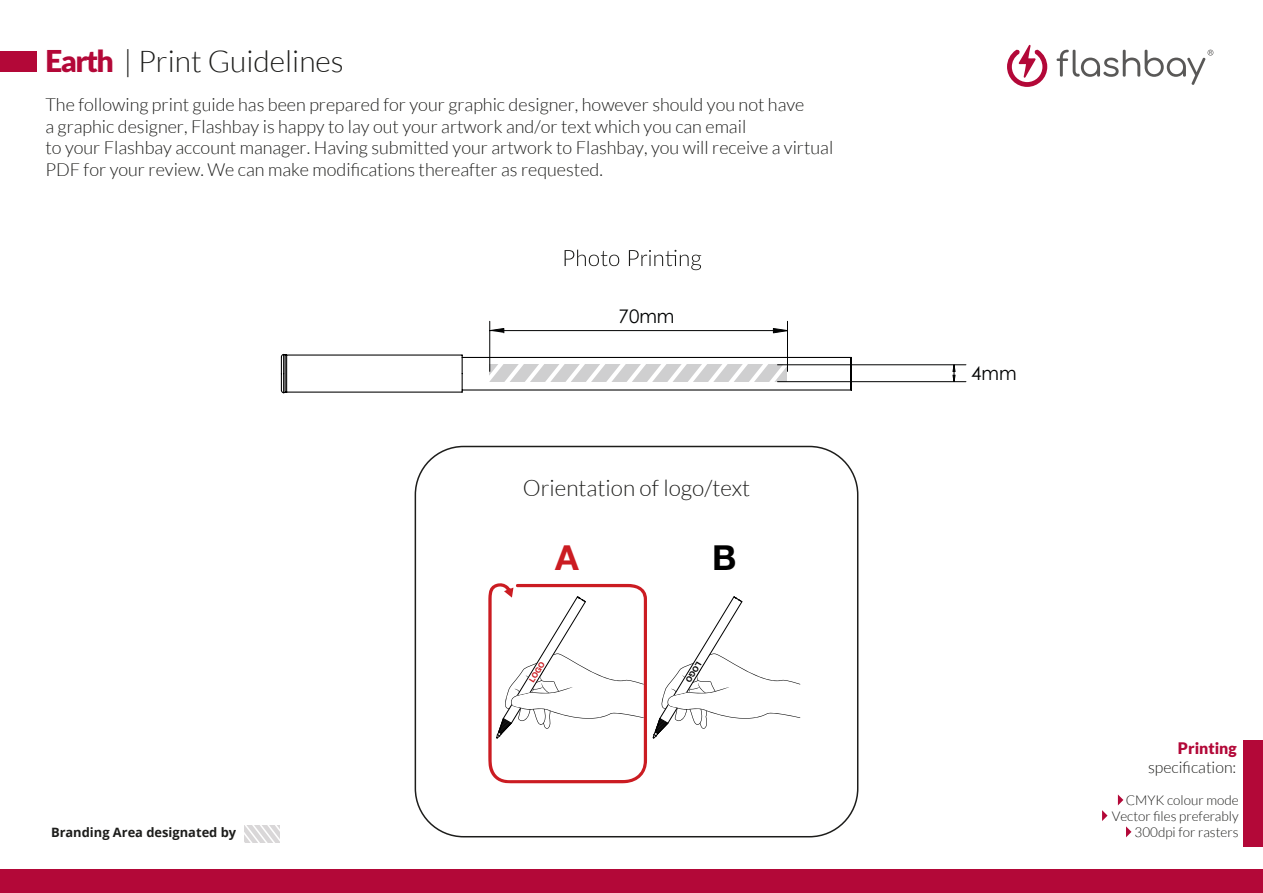
<style>
.page{position:relative;width:1263px;height:893px;background:#fff}
.page>*{position:absolute;margin:0;border:0;box-sizing:border-box;transform-origin:0 0}
.t1{font:700 34.5px "Helvetica Neue LT Pro";color:#cb1c22}
.t2{font:700 34.5px "Helvetica Neue LT Pro";color:#000}
.t3{font:300 30px "Lato";color:#1d1d1b}
.t4{font:300 22.5px "Lato";color:#1d1d1b}
.t5{font:18.75px "Century Gothic";color:#010202}
.t6{font:300 18px/21.6px "Lato";color:#1d1d1b}
.t7{font:300 15.9px "Lato";color:#1d1d1b}
.t8{font:900 15.9px "Lato";color:#b30838}
.t9{font:300 13.5px/16.2px "Lato";color:#1d1d1b;text-align:right}
.t10{font:700 12.9px "Open Sans";color:#1d1d1b}
.t11{font:700 7.8px "Helvetica Neue LT Pro";color:#cb1c22}
.t12{font:700 7.8px "Helvetica Neue LT Pro";color:#000}
.s1{font-weight:900;color:#b30838}
</style>
<div class="page">
<div style="left:1px;top:869px;width:1262px;height:24px;background:#b30838"></div>
<div style="left:1243px;top:740px;width:20px;height:106px;background:#b30838"></div>
<svg style="left:1118px;top:794px;width:5px;height:11px"></svg>
<svg style="left:1102px;top:810px;width:6px;height:11px"></svg>
<svg style="left:1126px;top:826px;width:5px;height:11px"></svg>
<svg style="left:1007px;top:44px;width:40px;height:43px"></svg>
<svg style="left:1057px;top:50px;width:156px;height:35px"></svg>
<div style="left:0;top:51px;width:37px;height:21px;background:#b30838"></div>
<svg style="left:245px;top:825px;width:34px;height:17px"></svg>
<svg style="left:565px;top:250px;width:54px;height:16px"></svg>
<svg style="left:629px;top:250px;width:72px;height:20px"></svg>
<svg style="left:953px;top:365px;width:2px;height:16px"></svg>
<hr style="left:778px;top:364px;width:188px;height:1px;background:#010202">
<hr style="left:778px;top:381px;width:188px;height:1px;background:#010202">
<hr style="left:489px;top:321px;width:1px;height:50px;background:#010202">
<hr style="left:787px;top:321px;width:1px;height:50px;background:#010202">
<svg style="left:489px;top:328px;width:298px;height:6px"></svg>
<svg style="left:280px;top:353px;width:572px;height:41px"></svg>
<svg style="left:488px;top:583px;width:312px;height:200px"></svg>
<div style="left:415px;top:446px;width:443px;height:391px;border:2px solid #1d1d1b;border-radius:48px"></div>
<h2 class="t3" style="left:45px;top:45px;width:300px"><span class="s1">Earth</span> | Print Guidelines</h2>
<p class="t6" style="left:45px;top:94px;width:789px">The following print guide has been prepared for your graphic designer, however should you not have<br>a graphic designer, Flashbay is happy to lay out your artwork and/or text which you can email<br>to your Flashbay account manager. Having submitted your artwork to Flashbay, you will receive a virtual PDF for your review. We can make modifications thereafter as requested.</p>
<p class="t5" style="left:619px;top:303px;width:57px">70mm</p>
<p class="t4" style="left:523px;top:476px;width:229px">Orientation of logo/text</p>
<h1 class="t1" style="left:555px;top:536px;width:25px">A</h1>
<h1 class="t2" style="left:712px;top:536px;width:26px">B</h1>
<p class="t10" style="left:51px;top:823px;width:187px">Branding Area designated by</p>
<p class="t11" style="left:527px;top:679px;width:24px;rotate:-59deg">LOGO</p>
<p class="t12" style="left:704px;top:665px;width:24px;rotate:121deg">LOGO</p>
<p class="t5" style="left:971px;top:360px;width:47px">4mm</p>
<p class="t8" style="left:1178px;top:739px;width:60px">Printing</p>
<p class="t7" style="left:1148px;top:759px;width:90px">specification:</p>
<p class="t9" style="left:1112px;top:792px;width:128px">CMYK colour mode<br>Vector files preferably<br>300dpi for rasters</p>
</div>
